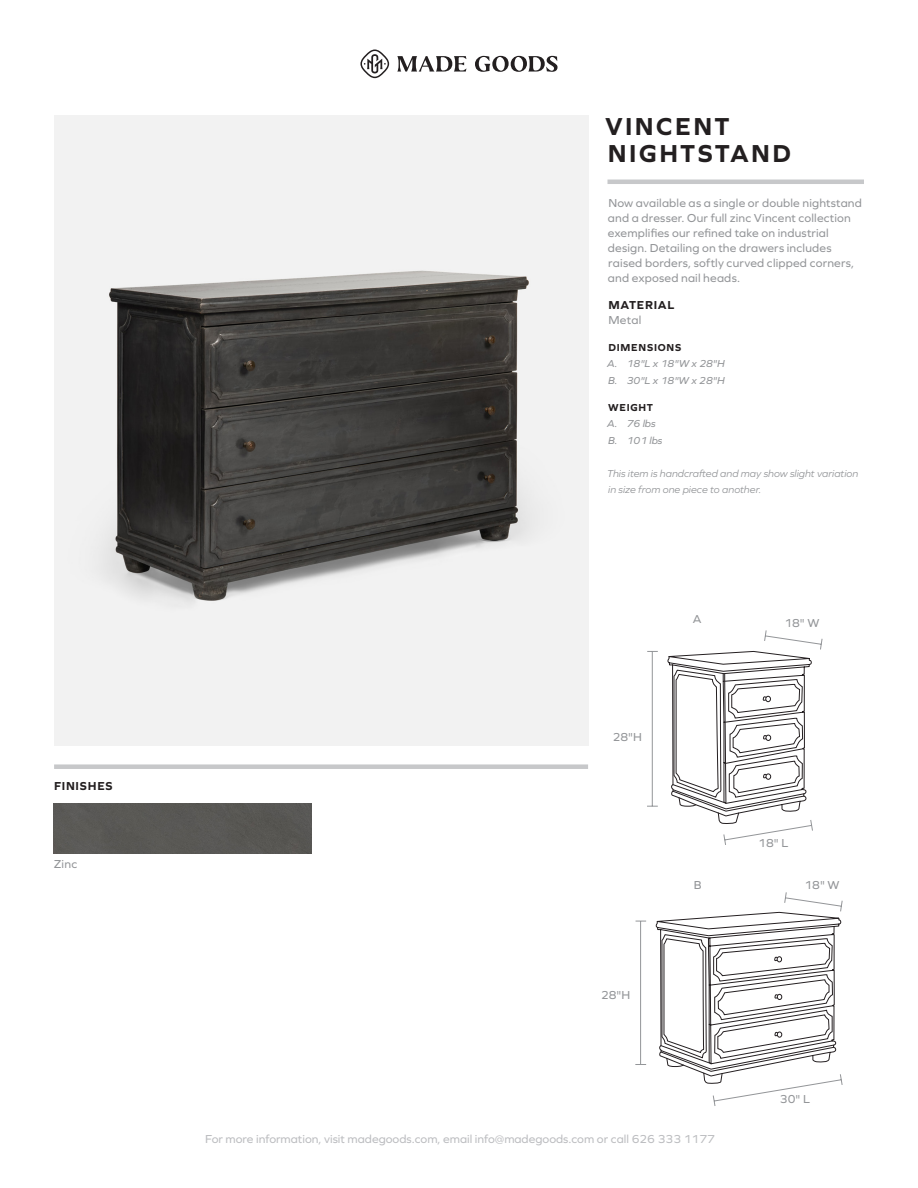
<style>
.page{position:relative;width:918px;height:1188px;background:#fff}
.page>*{position:absolute;margin:0;border:0;box-sizing:border-box;transform-origin:0 0}
.t1{font:700 25.5px/27px "Graphie";letter-spacing:.095em;color:#231f20}
.t2{font:12px/15px "Graphie";letter-spacing:.015em;color:#939598}
.t3{font:12px "Graphie";color:#bcbdc0}
.t4{font:700 12px "Graphie";letter-spacing:.06em;color:#231f20}
.t5{font:italic 10.5px/16.5px "Graphie";color:#939598}
.t6{font:italic 10.5px/16.5px "Graphie";color:#939598}
.t7{font:700 10.5px "Graphie";letter-spacing:.07em;color:#231f20}
</style>
<div class="page">
<hr style="left:608px;top:180px;width:256px;height:4px;background:#c7c8ca">
<svg style="left:397px;top:56px;width:161px;height:16px"></svg>
<svg style="left:360px;top:50px;width:29px;height:28px"></svg>
<img style="left:54px;top:116px;width:534px;height:629px">
<div style="left:54px;top:764px;width:534px;height:5px;background:#c7c8ca"></div>
<hr style="left:640px;top:921px;width:1px;height:144px;background:#939598">
<div style="left:54px;top:803px;width:258px;height:51px;background:#595855"></div>
<svg style="left:660px;top:892px;width:183px;height:214px"></svg>
<hr style="left:652px;top:651px;width:1px;height:155px;background:#939598">
<svg style="left:672px;top:630px;width:151px;height:215px"></svg>
<p class="t4" style="left:54px;top:779px;width:60px">FINISHES</p>
<p class="t2" style="left:54px;top:856px;width:25px">Zinc</p>
<h1 class="t1" style="left:605px;top:112px;width:187px">VINCENT<br>NIGHTSTAND</h1>
<p class="t2" style="left:608px;top:195px;width:256px">Now available as a single or double nightstand and a dresser. Our full zinc Vincent collection exemplifies our refined take on industrial design. Detailing on the drawers includes raised borders, softly curved clipped corners, and exposed nail heads.</p>
<p class="t4" style="left:608px;top:298px;width:67px">MATERIAL</p>
<p class="t2" style="left:608px;top:312px;width:35px">Metal</p>
<p class="t7" style="left:609px;top:341px;width:74px">DIMENSIONS</p>
<p class="t6" style="left:607px;top:355px;width:119px">A. 18"L x 18"W x 28"H<br>B. 30"L x 18"W x 28"H</p>
<p class="t7" style="left:608px;top:401px;width:46px">WEIGHT</p>
<p class="t6" style="left:607px;top:415px;width:57px">A. 76 lbs<br>B. 101 lbs</p>
<p class="t5" style="left:607px;top:465px;width:253px">This item is handcrafted and may show slight variation in size from one piece to another.</p>
<p class="t2" style="left:613px;top:729px;width:31px">28"H</p>
<p class="t2" style="left:693px;top:611px;width:10px">A</p>
<p class="t2" style="left:601px;top:987px;width:31px">28"H</p>
<p class="t2" style="left:694px;top:877px;width:9px">B</p>
<p class="t3" style="left:205px;top:1132px;width:511px">For more information, visit madegoods.com, email info@madegoods.com or call 626 333 1177</p>
<p class="t2" style="left:784px;top:615px;width:37px">18" W</p>
<p class="t2" style="left:758px;top:836px;width:32px">18" L</p>
<p class="t2" style="left:804px;top:877px;width:37px">18" W</p>
<p class="t2" style="left:780px;top:1092px;width:32px">30" L</p>
</div>
